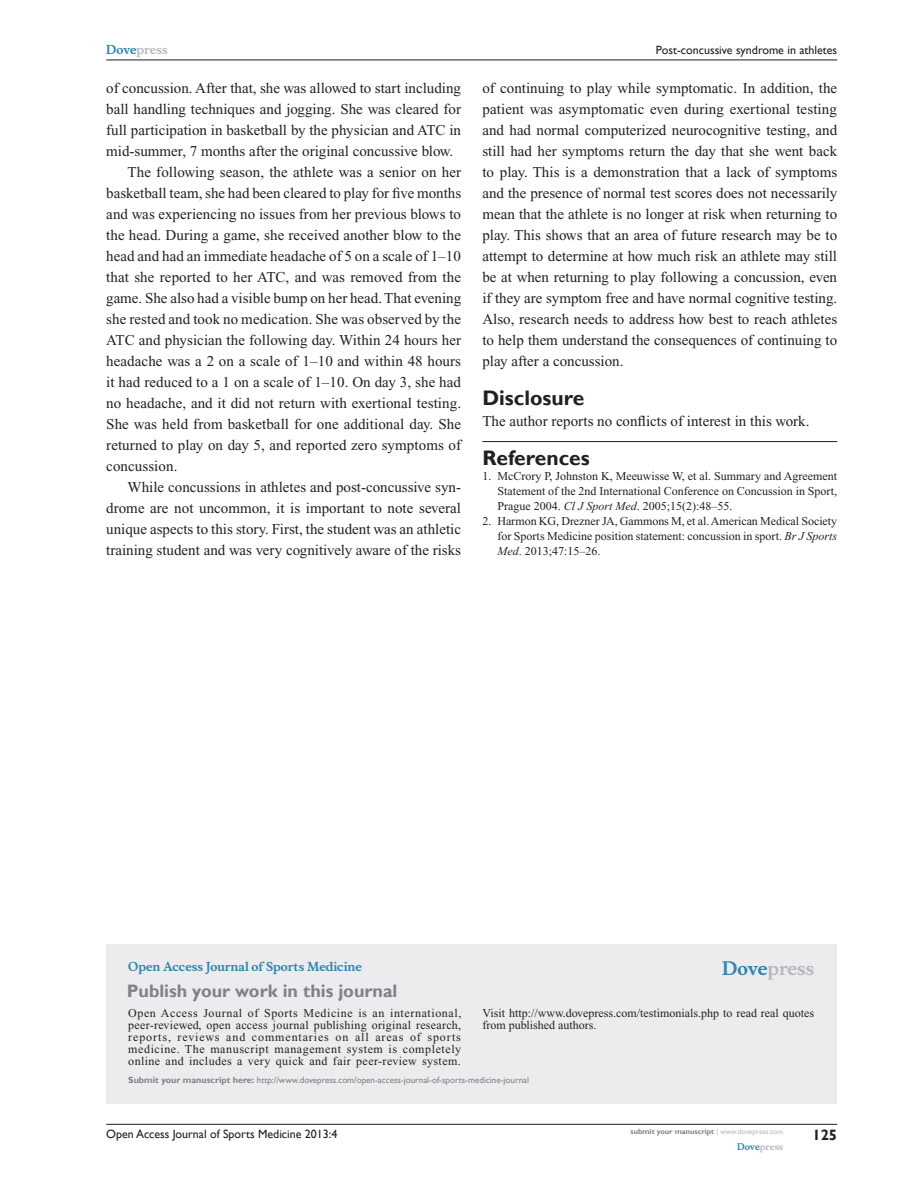
<style>
.page{position:relative;width:918px;height:1188px;background:#fff}
.page>*{position:absolute;margin:0;border:0;box-sizing:border-box;transform-origin:0 0}
.RefH{font:700 21px "Gill Sans";color:#231f20}
.PromBx-H1{font:700 18px "Gill Sans";color:#808285}
.PromBx-Brand{font:700 18px "Musee";color:#b8b9bc}
.Tx{font:15px/21px "Times New Roman";color:#231f20;text-align:justify}
.TxF{font:15px "Times New Roman";color:#231f20}
.RunFolio-R{font:700 15px "Gill Sans";color:#231f20}
.PromBx-Tx{font:12px/12px "Times New Roman";color:#231f20;text-align:justify}
.RefNL1{font:12px/15px "Times New Roman";color:#231f20;text-align:justify}
.RunF-R{font:12px "Gill Sans";color:#231f20}
.PromBx-JrnlName{font:700 12px "Musee";color:#3485ae}
.RunH-R{font:12px "Gill Sans";color:#231f20}
.RunH-Brand-R{font:700 12px "Musee";color:#b8b9bc}
.PromBx-SubmitMssWebA{font:9px "Gill Sans";color:#808285}
.RunF-Brand-R{font:700 9px "Musee";color:#b8b9bc}
.RunF-SubmityourMS-R{font:700 7.5px "Gill Sans";color:#808285}
.s1{color:#3485ae}
.s2{font-style:italic}
.s3{font-weight:700}
.s4{font-weight:400;color:#b8b9bc}
</style>
<div class="page">
<div style="left:106px;top:944px;width:731px;height:159px;background:#ececee"></div>
<hr style="left:482px;top:441px;width:355px;height:1px;background:#231f20">
<hr style="left:106px;top:1124px;width:731px;height:1px;background:#231f20">
<hr style="left:106px;top:60px;width:731px;height:1px;background:#231f20">
<p class="RunH-Brand-R" style="left:106px;top:43px;width:63px"><span class="s1">Dove</span>press</p>
<p class="Tx" style="left:106px;top:77px;width:356px">of concussion. After that, she was allowed to start including ball handling techniques and jogging. She was cleared for full participation in basketball by the physician and ATC in mid-summer, 7 months after the original concussive blow.</p>
<p class="Tx" style="left:106px;top:161px;width:356px;text-indent:21px">The following season, the athlete was a senior on her basketball team, she had been cleared to play for five months and was experiencing no issues from her previous blows to the head. During a game, she received another blow to the head and had an immediate headache of 5 on a scale of 1–10 that she reported to her ATC, and was removed from the game. She also had a visible bump on her head. That evening she rested and took no medication. She was observed by the ATC and physician the following day. Within 24 hours her headache was a 2 on a scale of 1–10 and within 48 hours it had reduced to a 1 on a scale of 1–10. On day 3, she had no headache, and it did not return with exertional testing.<br>She was held from basketball for one additional day. She returned to play on day 5, and reported zero symptoms of concussion.</p>
<p class="Tx" style="left:106px;top:476px;width:356px;text-indent:21px">While concussions in athletes and post-concussive syn&shy;drome are not uncommon, it is important to note several unique aspects to this story. First, the student was an athletic training student and was very cognitively aware of the risks</p>
<p class="RunH-R" style="left:656px;top:43px;width:183px">Post-concussive syndrome in athletes</p>
<p class="Tx" style="left:482px;top:77px;width:356px">of continuing to play while symptomatic. In addition, the patient was asymptomatic even during exertional testing and had normal computerized neurocognitive testing, and still had her symptoms return the day that she went back to play. This is a demonstration that a lack of symptoms and the presence of normal test scores does not necessarily mean that the athlete is no longer at risk when returning to play. This shows that an area of future research may be to attempt to determine at how much risk an athlete may still be at when returning to play following a concussion, even if they are symptom free and have normal cognitive testing.<br>Also, research needs to address how best to reach athletes to help them understand the consequences of continuing to play after a concussion.</p>
<h1 class="RefH" style="left:482px;top:385px;width:103px">Disclosure</h1>
<p class="TxF" style="left:482px;top:412px;width:329px">The author reports no conflicts of interest in this work.</p>
<p class="RefH" style="left:482px;top:445px;width:109px">References</p>
<p class="RefNL1" style="left:497px;top:468px;width:341px;text-indent:-15px">1. McCrory P, Johnston K, Meeuwisse W, et al. Summary and Agreement Statement of the 2nd International Conference on Concussion in Sport, Prague 2004. <span class="s2">Cl J Sport Med</span>. 2005;15(2):48–55.</p>
<p class="RefNL1" style="left:497px;top:513px;width:341px;text-indent:-15px">2. Harmon KG, Drezner JA, Gammons M, et al. American Medical Society for Sports Medicine position statement: concussion in sport. <span class="s2">Br J Sports Med</span>. 2013;47:15–26.</p>
<p class="PromBx-JrnlName" style="left:128px;top:959px;width:235px">Open Access Journal of Sports Medicine</p>
<p class="PromBx-H1" style="left:127px;top:980px;width:272px">Publish your work in this journal</p>
<p class="PromBx-Brand" style="left:722px;top:958px;width:94px"><span class="s1">Dove</span>press</p>
<p class="PromBx-Tx" style="left:128px;top:1007px;width:335px">Open Access Journal of Sports Medicine is an international, peer-reviewed, open access journal publishing original research, reports, reviews and commentaries on all areas of sports medicine. The manuscript management system is completely online and includes a very quick and fair peer-review system.</p>
<p class="PromBx-Tx" style="left:482px;top:1007px;width:333px">Visit http://www.dovepress.com/testimonials.php to read real quotes from published authors.</p>
<p class="PromBx-SubmitMssWebA" style="left:128px;top:1075px;width:402px"><span class="s3">Submit your manuscript here:</span> http://www.dovepress.com/open-access-journal-of-sports-medicine-journal</p>
<p class="RunF-R" style="left:106px;top:1127px;width:233px">Open Access Journal of Sports Medicine 2013:4</p>
<p class="RunF-SubmityourMS-R" style="left:631px;top:1127px;width:154px">submit your manuscript <span class="s4">| www.dovepress.com</span></p>
<p class="RunF-Brand-R" style="left:737px;top:1141px;width:48px"><span class="s1">Dove</span>press</p>
<p class="RunFolio-R" style="left:812px;top:1126px;width:26px">125</p>
</div>
